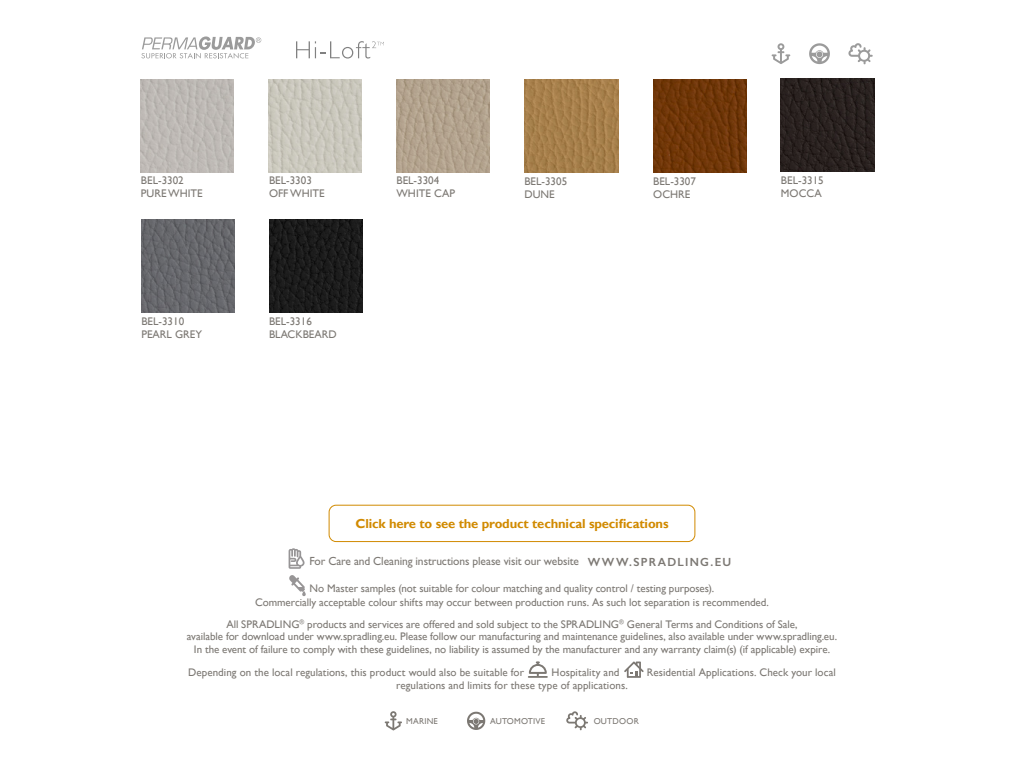
<style>
.page{position:relative;width:1024px;height:768px;background:#fff}
.page>*{position:absolute;margin:0;border:0;box-sizing:border-box;transform-origin:0 0}
.t1{font:700 13px "Gill Sans";letter-spacing:-.01em;color:#d18a00}
.t2{font:11.8px "Gill Sans";letter-spacing:-.01em;color:#7c7873}
.t3{font:11px/13.2px "Gill Sans";color:#7c7873}
.t4{font:8.6px "Gill Sans";letter-spacing:.025em;color:#7c7873}
.s1{font-weight:600}
</style>
<div class="page">
<img style="left:525px;top:79px;width:93px;height:94px">
<img style="left:397px;top:79px;width:93px;height:94px">
<img style="left:269px;top:79px;width:93px;height:94px">
<img style="left:141px;top:79px;width:93px;height:94px">
<svg style="left:289px;top:575px;width:17px;height:21px"></svg>
<div style="left:329px;top:505px;width:366px;height:37px;border:1px solid #d18a00;border-radius:7px"></div>
<svg style="left:289px;top:548px;width:16px;height:21px"></svg>
<svg style="left:809px;top:43px;width:21px;height:21px"></svg>
<img style="left:781px;top:78px;width:93px;height:94px">
<img style="left:269px;top:219px;width:93px;height:94px">
<img style="left:653px;top:79px;width:94px;height:94px">
<img style="left:141px;top:219px;width:94px;height:94px">
<hr style="left:528px;top:676px;width:20px;height:2px;background:#7c7873">
<svg style="left:529px;top:661px;width:18px;height:15px"></svg>
<svg style="left:624px;top:661px;width:20px;height:17px"></svg>
<svg style="left:296px;top:41px;width:88px;height:18px"></svg>
<svg style="left:141px;top:36px;width:120px;height:23px"></svg>
<svg style="left:848px;top:43px;width:25px;height:21px"></svg>
<svg style="left:772px;top:43px;width:18px;height:21px"></svg>
<svg style="left:385px;top:711px;width:17px;height:19px"></svg>
<svg style="left:467px;top:712px;width:18px;height:18px"></svg>
<svg style="left:566px;top:711px;width:22px;height:19px"></svg>
<p class="t3" style="left:141px;top:174px;width:63px">BEL-3302<br>PURE WHITE</p>
<p class="t3" style="left:396px;top:174px;width:60px">BEL-3304<br>WHITE CAP</p>
<p class="t3" style="left:269px;top:174px;width:57px">BEL-3303<br>OFF WHITE</p>
<p class="t3" style="left:141px;top:315px;width:62px">BEL-3310<br>PEARL GREY</p>
<p class="t3" style="left:269px;top:315px;width:69px">BEL-3316<br>BLACKBEARD</p>
<p class="t3" style="left:524px;top:175px;width:44px">BEL-3305<br>DUNE</p>
<p class="t3" style="left:653px;top:175px;width:44px">BEL-3307<br>OCHRE</p>
<p class="t3" style="left:781px;top:174px;width:44px">BEL-3315<br>MOCCA</p>
<p class="t1" style="left:355px;top:515px;width:315px">Click here to see the product technical specifications</p>
<p class="t2" style="left:309px;top:554px;width:424px">For Care and Cleaning instructions please visit our website <span class="s1">WWW.SPRADLING.EU</span></p>
<p class="t3" style="left:255px;top:582px;width:515px;line-height:14px;text-align:center">No Master samples (not suitable for colour matching and quality control / testing purposes).<br>Commercially acceptable colour shifts may occur between production runs. As such lot separation is recommended.</p>
<p class="t3" style="left:187px;top:618px;width:652px;line-height:12.5px;text-align:center">All SPRADLING<sup>®</sup> products and services are offered and sold subject to the SPRADLING<sup>®</sup> General Terms and Conditions of Sale,<br>available for download under www.spradling.eu. Please follow our manufacturing and maintenance guidelines, also available under www.spradling.eu.<br>In the event of failure to comply with these guidelines, no liability is assumed by the manufacturer and any warranty claim(s) (if applicable) expire.</p>
<p class="t3" style="left:188px;top:666px;width:337px">Depending on the local regulations, this product would also be suitable for</p>
<p class="t3" style="left:552px;top:666px;width:69px">Hospitality and</p>
<p class="t3" style="left:647px;top:666px;width:190px">Residential Applications. Check your local</p>
<p class="t3" style="left:396px;top:679px;width:233px">regulations and limits for these type of applications.</p>
<p class="t4" style="left:406px;top:716px;width:33px">MARINE</p>
<p class="t4" style="left:490px;top:716px;width:57px">AUTOMOTIVE</p>
<p class="t4" style="left:594px;top:716px;width:47px">OUTDOOR</p>
</div>
